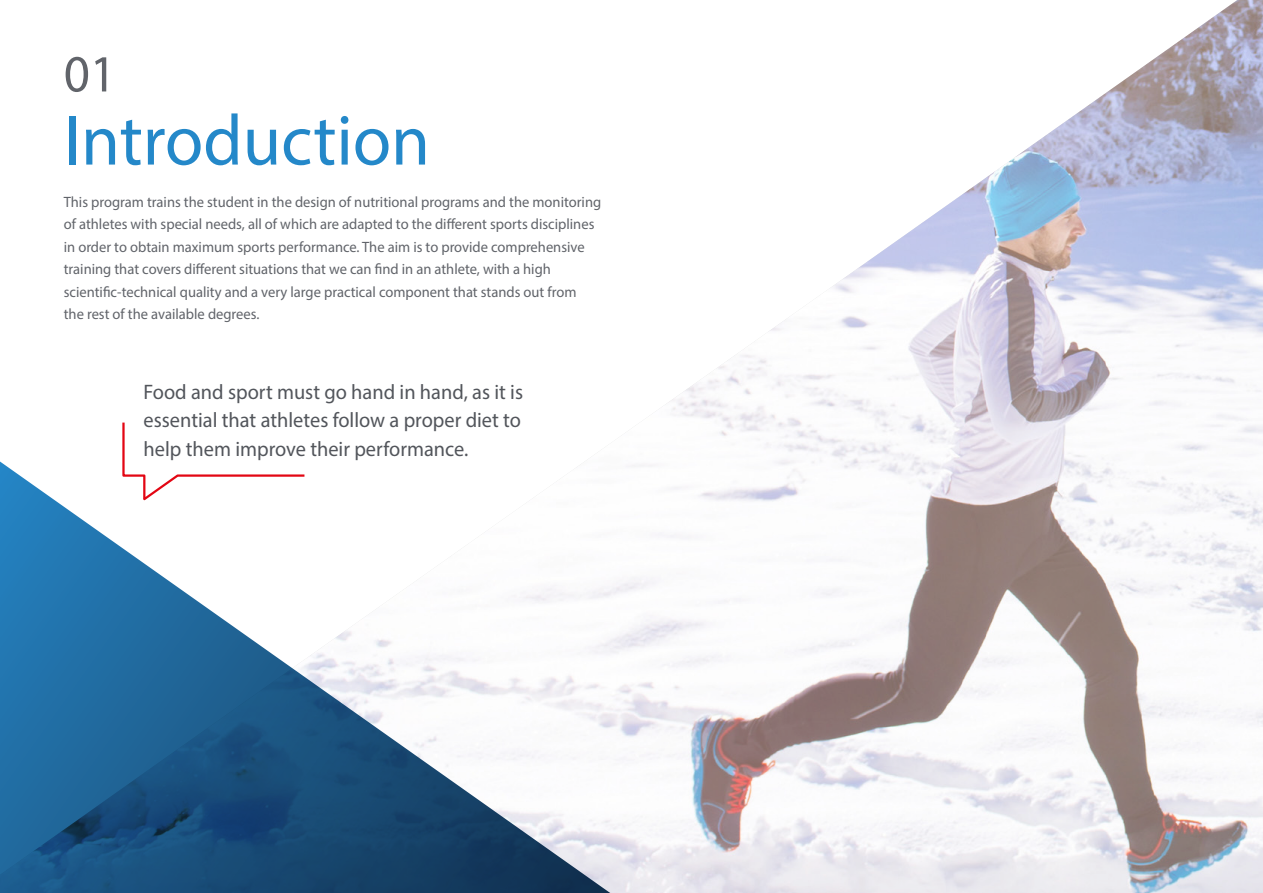
<style>
.page{position:relative;width:1263px;height:893px;background:#fff}
.page>*{position:absolute;margin:0;border:0;box-sizing:border-box;transform-origin:0 0}
.t1{font:72px "Myriad Pro";color:#2488c9}
.t2{font:52.5px "Myriad Pro";color:#61646a}
.t3{font:21px/28.5px "Myriad Pro";color:#52555b;text-align:justify}
.t4{font:15px/22.5px "Myriad Pro";color:#61646a}
</style>
<div class="page">
<img style="left:640px;top:0;width:623px;height:893px">
<svg style="left:0;top:461px;width:640px;height:432px"></svg>
<svg style="left:121px;top:422px;width:186px;height:81px"></svg>
<h2 class="t2" style="left:64px;top:41px;width:54px">01</h2>
<h1 class="t1" style="left:64px;top:96px;width:368px">Introduction</h1>
<p class="t4" style="left:64px;top:190px;width:539px">This program trains the student in the design of nutritional programs and the monitoring of athletes with special needs, all of which are adapted to the different sports disciplines in order to obtain maximum sports performance. The aim is to provide comprehensive training that covers different situations that we can find in an athlete, with a high scientific-technical quality and a very large practical component that stands out from<br>the rest of the available degrees.</p>
<h3 class="t3" style="left:144px;top:377px;width:381px">Food and sport must go hand in hand, as it is essential that athletes follow a proper diet to help them improve their performance.</h3>
</div>
